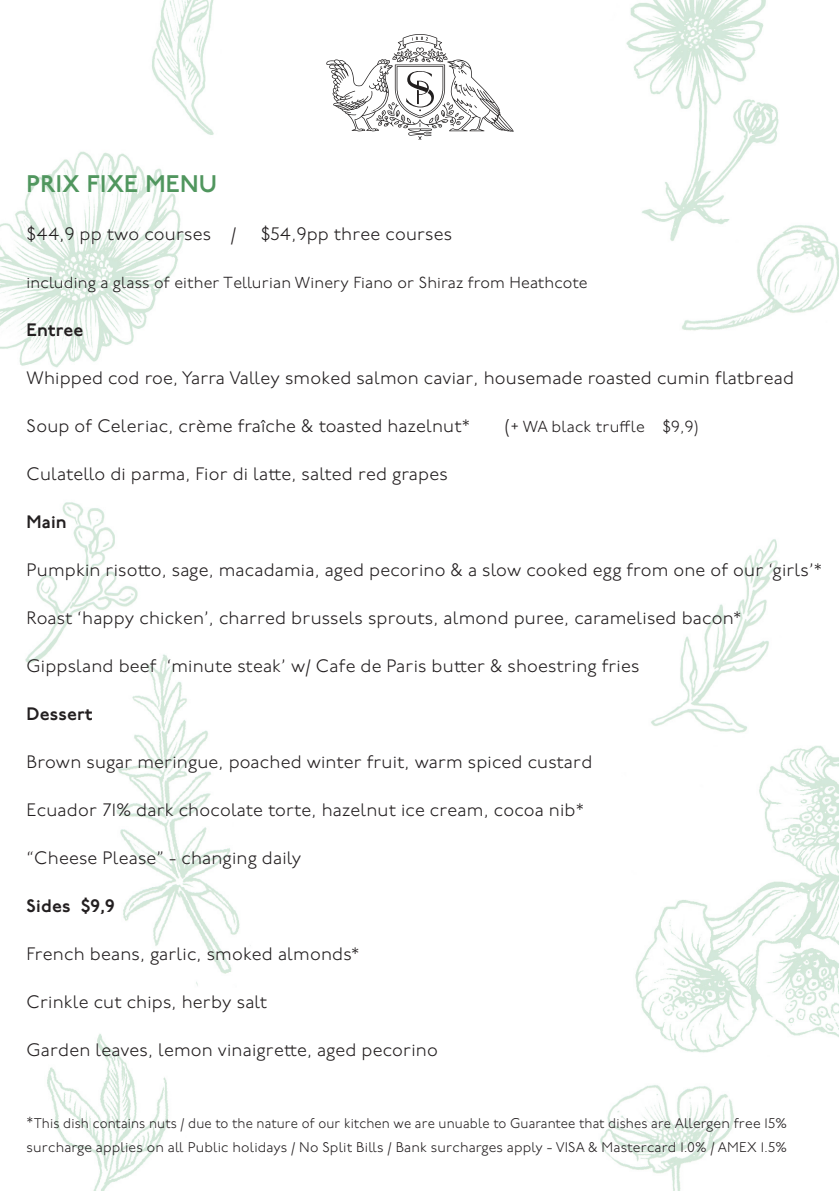
<style>
.page{position:relative;width:840px;height:1191px;background:#fff}
.page>*{position:absolute;margin:0;border:0;box-sizing:border-box;transform-origin:0 0}
.t1{font:600 24px "P22 Underground";letter-spacing:.01em;color:#50965e}
.t2{font:300 18px "P22 Underground";letter-spacing:.01em;color:#231f20}
.t3{font:600 18px "P22 Underground";letter-spacing:.01em;color:#231f20}
.t4{font:300 16px "P22 Underground";letter-spacing:.01em;color:#231f20}
.t5{font:300 14px/24px "P22 Underground";letter-spacing:.01em;color:#231f20;scale:.94 1}
.s1{font-size:18px}
.s2{font-size:16px}
</style>
<div class="page">
<img style="left:0;top:0;width:837px;height:1190px">
<svg style="left:326px;top:34px;width:187px;height:106px"></svg>
<p class="t1" style="left:27px;top:170px;width:192px">PRIX FIXE MENU</p>
<p class="t2" style="left:27px;top:224px;width:211px">$44,9 pp two courses /</p>
<p class="t2" style="left:260px;top:224px;width:193px">$54,9pp three courses</p>
<p class="t4" style="left:27px;top:274px;width:562px">including a glass of either Tellurian Winery Fiano or Shiraz from Heathcote</p>
<p class="t3" style="left:27px;top:320px;width:58px">Entree</p>
<p class="t2" style="left:27px;top:368px;width:768px">Whipped cod roe, Yarra Valley smoked salmon caviar, housemade roasted cumin flatbread</p>
<p class="t2" style="left:27px;top:416px;width:445px">Soup of Celeriac, crème fraîche &amp; toasted hazelnut*</p>
<p class="t4" style="left:504px;top:418px;width:196px"><span class="s1">(</span>+ WA black truffle $9,9)</p>
<p class="t2" style="left:27px;top:464px;width:422px">Culatello di parma, Fior di latte, salted red grapes</p>
<p class="t3" style="left:27px;top:512px;width:42px">Main</p>
<p class="t2" style="left:27px;top:560px;width:796px">Pumpkin risotto, sage, macadamia, aged pecorino &amp; a slow cooked egg from one of our ‘girls’*</p>
<p class="t2" style="left:27px;top:608px;width:716px">Roast ‘happy chicken’, charred brussels sprouts, almond puree, caramelised bacon*</p>
<p class="t2" style="left:27px;top:656px;width:614px">Gippsland beef ‘minute steak’ w/ Cafe de Paris butter &amp; shoestring fries</p>
<p class="t3" style="left:27px;top:704px;width:67px">Dessert</p>
<p class="t2" style="left:27px;top:752px;width:567px">Brown sugar meringue, poached winter fruit, warm spiced custard</p>
<p class="t2" style="left:27px;top:800px;width:558px">Ecuador 71% dark chocolate torte, hazelnut ice cream, cocoa nib*</p>
<p class="t2" style="left:27px;top:848px;width:276px">“Cheese Please” - changing daily</p>
<p class="t3" style="left:27px;top:896px;width:90px">Sides $9,9</p>
<p class="t2" style="left:27px;top:944px;width:334px">French beans, garlic, smoked almonds*</p>
<p class="t2" style="left:27px;top:992px;width:242px">Crinkle cut chips, herby salt</p>
<p class="t2" style="left:27px;top:1040px;width:412px">Garden leaves, lemon vinaigrette, aged pecorino</p>
<p class="t5" style="left:27px;top:1112px;width:810px"><span class="s2">*</span>This dish contains nuts / due to the nature of our kitchen we are unuable to Guarantee that dishes are Allergen free 15% surcharge applies on all Public holidays / No Split Bills / Bank surcharges apply - VISA &amp; Mastercard 1.0% / AMEX 1.5%</p>
</div>
